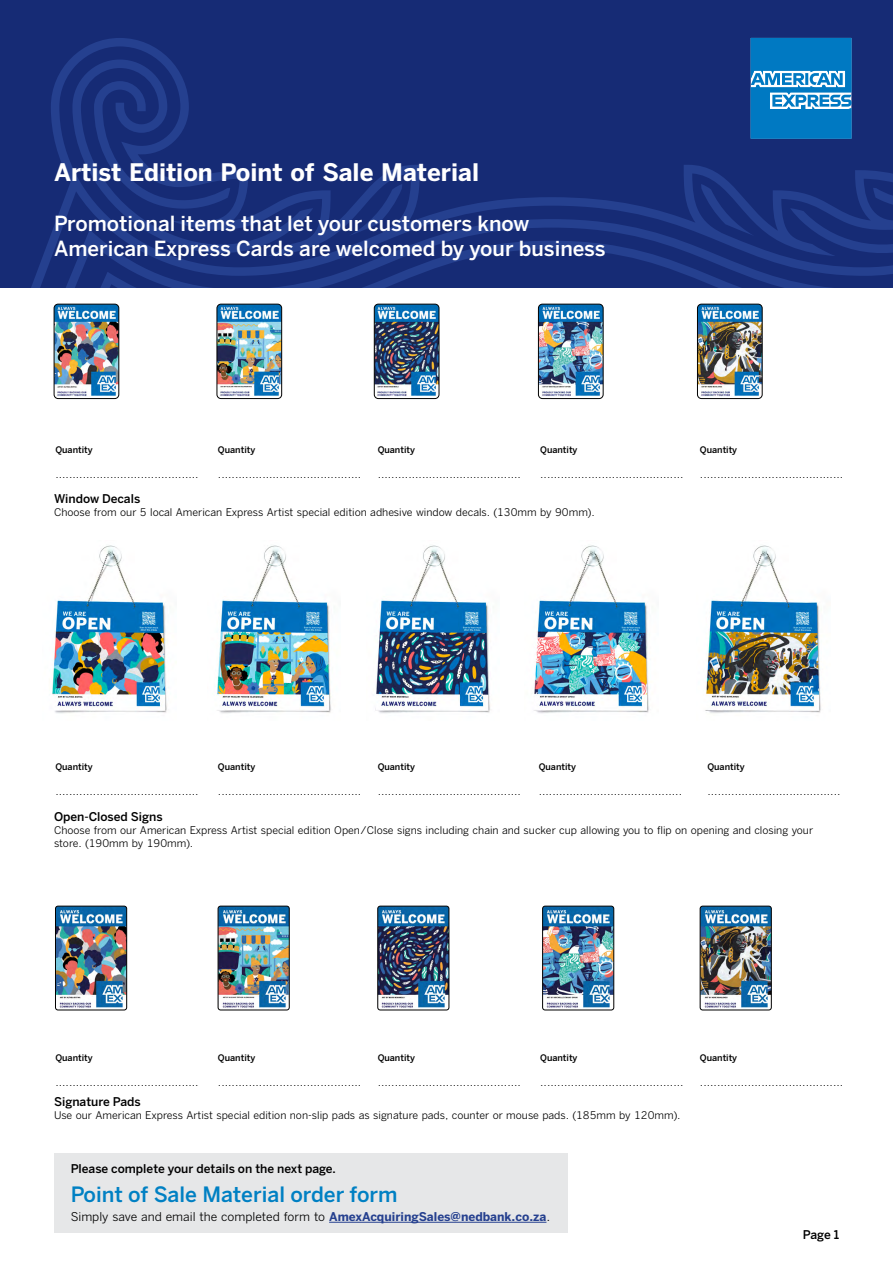
<style>
.page{position:relative;width:893px;height:1263px;background:#fff}
.page>*{position:absolute;margin:0;border:0;box-sizing:border-box;transform-origin:0 0}
.t1{font:700 24px "Benton Sans";color:#fff}
.t2{font:500 21px "Benton Sans";color:#0080c3}
.t3{font:500 20.7px/24.9px "Benton Sans";color:#fff}
.t4{font:500 12px "Benton Sans";color:#000}
.t5{font:12px "Benton Sans";color:#000}
.t6{font:10.5px/12.6px "Benton Sans";color:#000}
.t7{font:500 9px "Benton Sans";color:#000}
.s1{font-weight:700;color:#25408f}
</style>
<div class="page">
<div style="left:0;top:0;width:893px;height:287px;background:#162b75"></div>
<svg style="left:31px;top:38px;width:862px;height:249px"></svg>
<div style="left:54px;top:1154px;width:514px;height:79px;background:#e6e7e8"></div>
<hr style="left:329px;top:1222px;width:217px;height:1px;background:#25408f">
<svg style="left:751px;top:38px;width:101px;height:101px;background:#268cca"></svg>
<img style="left:52px;top:545px;width:117px;height:169px">
<img style="left:217px;top:545px;width:114px;height:168px">
<img style="left:375px;top:545px;width:116px;height:168px">
<img style="left:534px;top:545px;width:115px;height:168px">
<img style="left:705px;top:545px;width:116px;height:168px">
<img style="left:697px;top:304px;width:65px;height:95px">
<div style="left:697px;top:304px;width:65px;height:95px;border:1px solid #000;border-radius:4px"></div>
<img style="left:538px;top:304px;width:65px;height:95px">
<div style="left:538px;top:304px;width:65px;height:95px;border:1px solid #000;border-radius:4px"></div>
<img style="left:374px;top:304px;width:65px;height:95px">
<div style="left:374px;top:304px;width:65px;height:95px;border:1px solid #000;border-radius:4px"></div>
<img style="left:54px;top:304px;width:65px;height:95px">
<div style="left:54px;top:304px;width:65px;height:95px;border:1px solid #000;border-radius:4px"></div>
<img style="left:217px;top:304px;width:65px;height:95px">
<div style="left:217px;top:304px;width:65px;height:95px;border:1px solid #000;border-radius:4px"></div>
<img style="left:700px;top:906px;width:71px;height:104px">
<div style="left:700px;top:906px;width:71px;height:104px;border:1px solid #000;border-radius:3px"></div>
<img style="left:544px;top:906px;width:70px;height:104px">
<div style="left:542px;top:906px;width:72px;height:104px;border:1px solid #000;border-radius:3px"></div>
<img style="left:378px;top:906px;width:71px;height:104px">
<div style="left:378px;top:906px;width:71px;height:104px;border:1px solid #000;border-radius:3px"></div>
<img style="left:55px;top:906px;width:72px;height:104px">
<div style="left:55px;top:906px;width:72px;height:104px;border:1px solid #000;border-radius:3px"></div>
<img style="left:218px;top:906px;width:71px;height:104px">
<div style="left:218px;top:906px;width:71px;height:104px;border:1px solid #000;border-radius:3px"></div>
<h1 class="t1" style="left:54px;top:158px;width:427px">Artist Edition Point of Sale Material</h1>
<h3 class="t3" style="left:54px;top:211px;width:553px">Promotional items that let your customers know<br>American Express Cards are welcomed by your business</h3>
<p class="t7" style="left:55px;top:444px;width:39px">Quantity</p>
<p class="t6" style="left:55px;top:468px;width:145px">..........................................</p>
<p class="t7" style="left:218px;top:444px;width:39px">Quantity</p>
<p class="t6" style="left:218px;top:468px;width:145px">..........................................</p>
<p class="t7" style="left:378px;top:444px;width:39px">Quantity</p>
<p class="t6" style="left:378px;top:468px;width:145px">..........................................</p>
<p class="t7" style="left:540px;top:444px;width:39px">Quantity</p>
<p class="t6" style="left:540px;top:468px;width:145px">..........................................</p>
<p class="t7" style="left:700px;top:444px;width:39px">Quantity</p>
<p class="t6" style="left:700px;top:468px;width:145px">..........................................</p>
<p class="t4" style="left:54px;top:492px;width:88px">Window Decals</p>
<p class="t6" style="left:54px;top:506px;width:542px">Choose from our 5 local American Express Artist special edition adhesive window decals. (130mm by 90mm).</p>
<p class="t7" style="left:55px;top:761px;width:39px">Quantity</p>
<p class="t6" style="left:55px;top:785px;width:145px">..........................................</p>
<p class="t7" style="left:218px;top:761px;width:39px">Quantity</p>
<p class="t6" style="left:218px;top:785px;width:145px">..........................................</p>
<p class="t7" style="left:378px;top:761px;width:39px">Quantity</p>
<p class="t6" style="left:378px;top:785px;width:145px">..........................................</p>
<p class="t7" style="left:539px;top:761px;width:39px">Quantity</p>
<p class="t6" style="left:539px;top:785px;width:145px">..........................................</p>
<p class="t7" style="left:707px;top:761px;width:39px">Quantity</p>
<p class="t6" style="left:707px;top:785px;width:135px">.......................................</p>
<p class="t4" style="left:54px;top:810px;width:110px">Open-Closed Signs</p>
<p class="t6" style="left:54px;top:824px;width:761px">Choose from our American Express Artist special edition Open/Close signs including chain and sucker cup allowing you to flip on opening and closing your store. (190mm by 190mm).</p>
<p class="t7" style="left:55px;top:1052px;width:39px">Quantity</p>
<p class="t6" style="left:55px;top:1076px;width:145px">..........................................</p>
<p class="t7" style="left:218px;top:1052px;width:39px">Quantity</p>
<p class="t6" style="left:218px;top:1076px;width:145px">..........................................</p>
<p class="t7" style="left:378px;top:1052px;width:39px">Quantity</p>
<p class="t6" style="left:378px;top:1076px;width:145px">..........................................</p>
<p class="t7" style="left:540px;top:1052px;width:39px">Quantity</p>
<p class="t6" style="left:540px;top:1076px;width:145px">..........................................</p>
<p class="t4" style="left:54px;top:1094px;width:88px">Signature Pads</p>
<p class="t6" style="left:54px;top:1108px;width:628px">Use our American Express Artist special edition non-slip pads as signature pads, counter or mouse pads. (185mm by 120mm).</p>
<p class="t4" style="left:71px;top:1161px;width:267px">Please complete your details on the next page.</p>
<h2 class="t2" style="left:71px;top:1182px;width:328px">Point of Sale Material order form</h2>
<p class="t5" style="left:71px;top:1209px;width:481px">Simply save and email the completed form to <span class="s1">AmexAcquiringSales@nedbank.co.za</span>.</p>
<p class="t7" style="left:700px;top:1052px;width:39px">Quantity</p>
<p class="t6" style="left:700px;top:1076px;width:145px">..........................................</p>
<p class="t4" style="left:803px;top:1228px;width:38px">Page 1</p>
</div>
